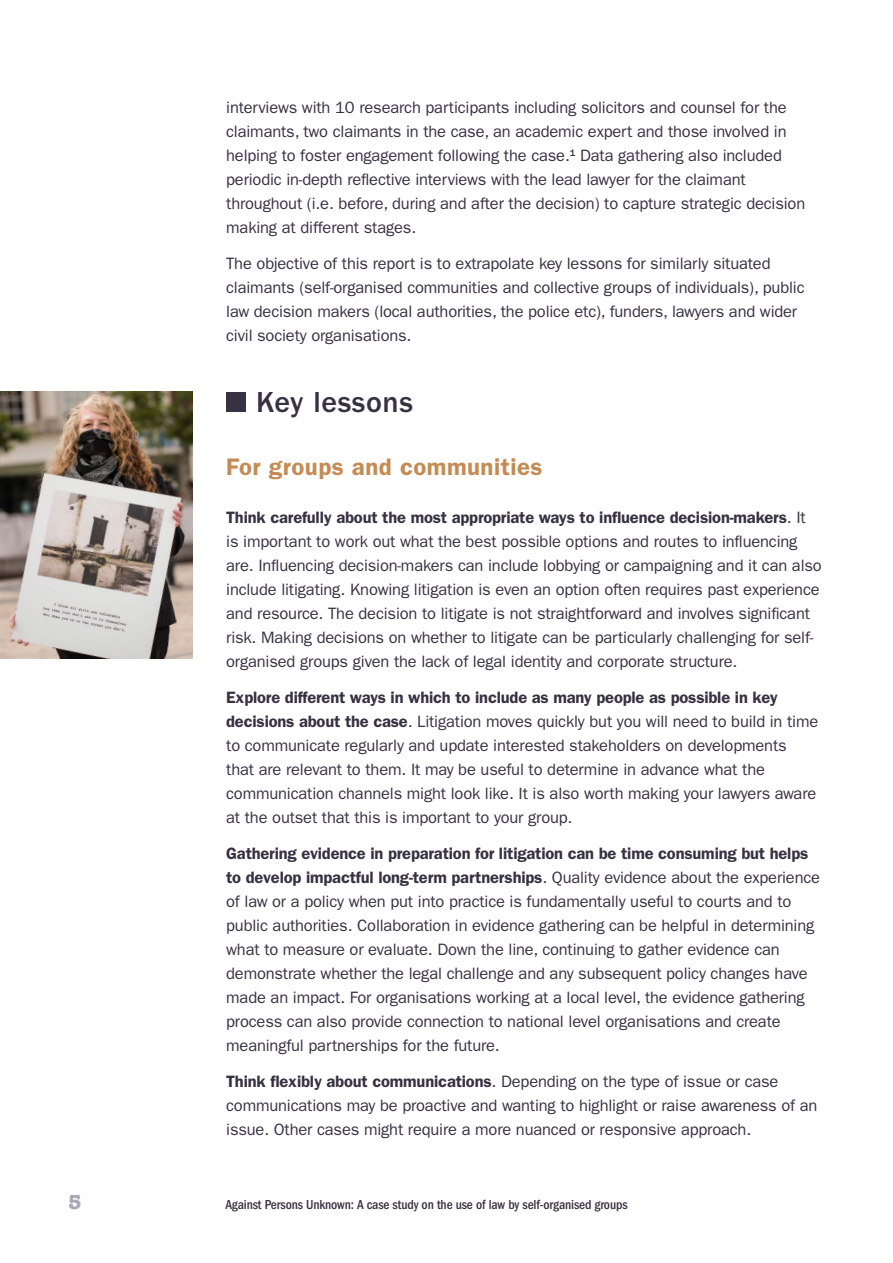
<style>
.page{position:relative;width:893px;height:1263px;background:#fff}
.page>*{position:absolute;margin:0;border:0;box-sizing:border-box;transform-origin:0 0}
.t1{font:500 30px "ITC Franklin Gothic Std";letter-spacing:.02em;color:#373142}
.t2{font:600 24px "ITC Franklin Gothic Std";letter-spacing:.02em;color:#c48c54}
.t3{font:700 21px "American Typewriter";color:#aaa8b5}
.t4{font:16.5px/24px "ITC Franklin Gothic Std";letter-spacing:-.01em;color:#373142}
.t5{font:500 condensed 13.5px "ITC Franklin Gothic Std";letter-spacing:-.01em;color:#373142}
.s1{font-weight:600}
</style>
<div class="page">
<div style="left:226px;top:392px;width:20px;height:20px;background:#373142"></div>
<img style="left:0;top:391px;width:192px;height:268px">
<p class="t4" style="left:226px;top:96px;width:580px">interviews with 10 research participants including solicitors and counsel for the claimants, two claimants in the case, an academic expert and those involved in helping to foster engagement following the case.<sup>1</sup> Data gathering also included periodic in-depth reflective interviews with the lead lawyer for the claimant throughout (i.e. before, during and after the decision) to capture strategic decision making at different stages.</p>
<p class="t4" style="left:226px;top:252px;width:580px">The objective of this report is to extrapolate key lessons for similarly situated claimants (self-organised communities and collective groups of individuals), public law decision makers (local authorities, the police etc), funders, lawyers and wider civil society organisations.</p>
<h1 class="t1" style="left:256px;top:385px;width:158px">Key lessons</h1>
<h2 class="t2" style="left:226px;top:452px;width:318px">For groups and communities</h2>
<p class="t4" style="left:226px;top:505px;width:597px"><span class="s1">Think carefully about the most appropriate ways to influence decision-makers</span>. It is important to work out what the best possible options and routes to influencing are. Influencing decision-makers can include lobbying or campaigning and it can also include litigating. Knowing litigation is even an option often requires past experience and resource. The decision to litigate is not straightforward and involves significant risk. Making decisions on whether to litigate can be particularly challenging for self&shy;organised groups given the lack of legal identity and corporate structure.</p>
<p class="t4" style="left:226px;top:685px;width:594px"><span class="s1">Explore different ways in which to include as many people as possible in key decisions about the case</span>. Litigation moves quickly but you will need to build in time to communicate regularly and update interested stakeholders on developments that are relevant to them. It may be useful to determine in advance what the communication channels might look like. It is also worth making your lawyers aware at the outset that this is important to your group.</p>
<p class="t4" style="left:226px;top:841px;width:595px"><span class="s1">Gathering evidence in preparation for litigation can be time consuming but helps to develop impactful long-term partnerships</span>. Quality evidence about the experience of law or a policy when put into practice is fundamentally useful to courts and to public authorities. Collaboration in evidence gathering can be helpful in determining what to measure or evaluate. Down the line, continuing to gather evidence can demonstrate whether the legal challenge and any subsequent policy changes have made an impact. For organisations working at a local level, the evidence gathering process can also provide connection to national level organisations and create meaningful partnerships for the future.</p>
<p class="t4" style="left:226px;top:1070px;width:593px"><span class="s1">Think flexibly about communications</span>. Depending on the type of issue or case communications may be proactive and wanting to highlight or raise awareness of an issue. Other cases might require a more nuanced or responsive approach.</p>
<p class="t3" style="left:68px;top:1184px;width:15px">5</p>
<p class="t5" style="left:225px;top:1197px;width:404px">Against Persons Unknown: A case study on the use of law by self-organised groups</p>
</div>
